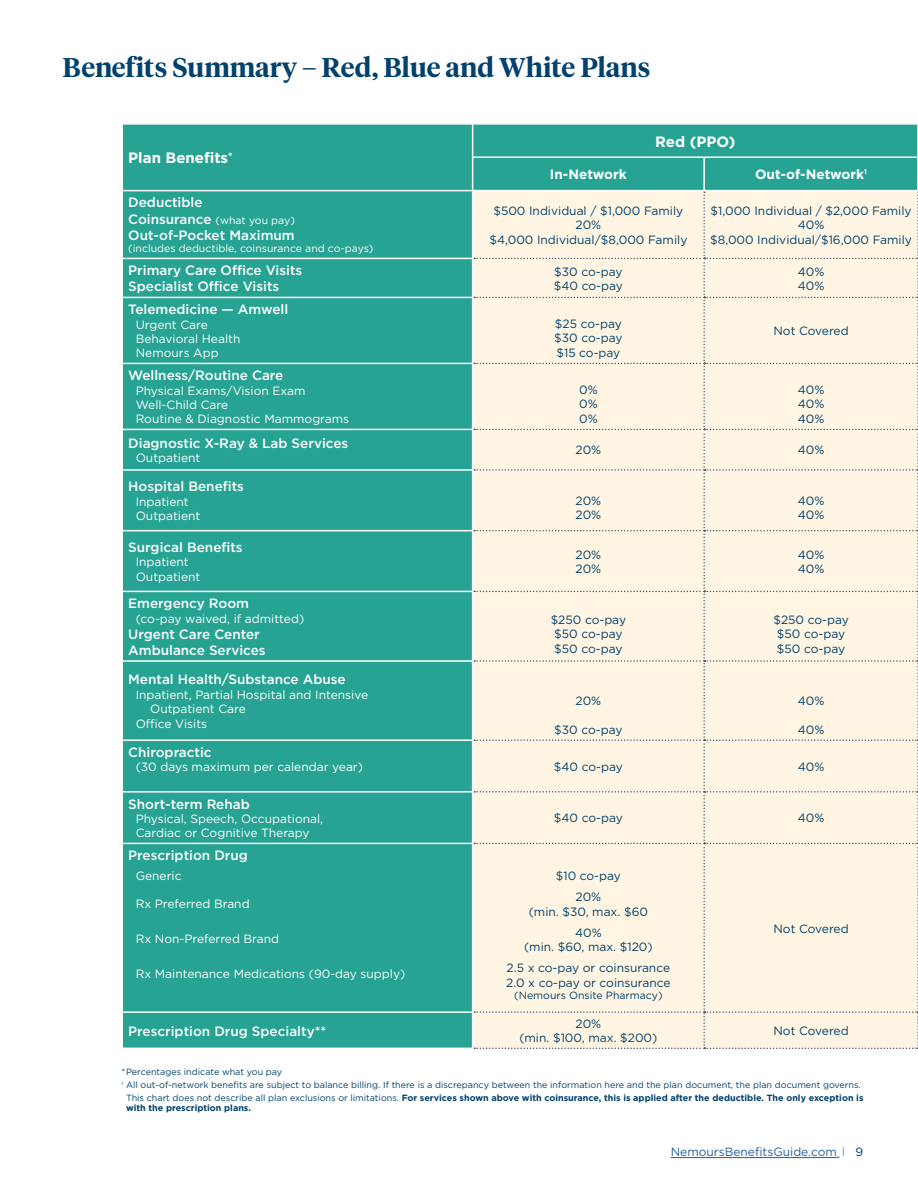
<style>
.page{position:relative;width:918px;height:1188px;background:#fff}
.page>*{position:absolute;margin:0;border:0;box-sizing:border-box;transform-origin:0 0}
.t1{font:600 27px "Tiempos Headline";color:#00416e}
.t2{font:700 15px "Gotham";color:#fff}
.t3{font:500 13.5px/16.2px "Gotham";color:#fff}
.t4{font:700 13.5px "Gotham";color:#fff}
.t5{font:12px/14.4px "Gotham";color:#00416e}
.t6{font:12px/14.4px "Gotham";color:#fff}
.t7{font:12px "Gotham";color:#215e9e}
.t8{font:10.5px "Gotham";color:#fff}
.t9{font:10.5px "Gotham";color:#00416e}
.t10{font:9px "Gotham";color:#00416e}
.t11{font:700 9px "Gotham";color:#00416e}
.s1{font-weight:500;font-size:13.5px}
.s2{font-weight:400}
.s3{font-family:"Trade Gothic LT Std Cn 18";color:#808285}
.s4{color:#00416e}
</style>
<div class="page">
<hr style="left:671px;top:1157px;width:166px;height:1px;background:#215e9e">
<div style="left:123px;top:125px;width:794px;height:923px;background:#27a393"></div>
<hr style="left:472px;top:125px;width:1px;height:31px;background:#fff">
<hr style="left:472px;top:158px;width:1px;height:32px;background:#fff">
<hr style="left:703px;top:158px;width:2px;height:32px;background:#fff">
<hr style="left:122px;top:258px;width:351px;height:1px;background:#fff">
<hr style="left:122px;top:297px;width:351px;height:1px;background:#fff">
<hr style="left:122px;top:363px;width:351px;height:1px;background:#fff">
<hr style="left:122px;top:429px;width:351px;height:1px;background:#fff">
<hr style="left:122px;top:469px;width:351px;height:2px;background:#fff">
<hr style="left:122px;top:530px;width:351px;height:1px;background:#fff">
<hr style="left:122px;top:591px;width:351px;height:1px;background:#fff">
<hr style="left:122px;top:660px;width:351px;height:2px;background:#fff">
<hr style="left:122px;top:739px;width:351px;height:2px;background:#fff">
<hr style="left:122px;top:791px;width:351px;height:2px;background:#fff">
<hr style="left:122px;top:843px;width:351px;height:1px;background:#fff">
<hr style="left:122px;top:1011px;width:351px;height:2px;background:#fff">
<hr style="left:472px;top:191px;width:1px;height:67px;background:#fff">
<hr style="left:472px;top:259px;width:1px;height:38px;background:#fff">
<hr style="left:472px;top:298px;width:1px;height:65px;background:#fff">
<hr style="left:472px;top:364px;width:1px;height:65px;background:#fff">
<hr style="left:472px;top:430px;width:1px;height:39px;background:#fff">
<hr style="left:472px;top:471px;width:1px;height:59px;background:#fff">
<hr style="left:472px;top:531px;width:1px;height:60px;background:#fff">
<hr style="left:472px;top:592px;width:1px;height:68px;background:#fff">
<hr style="left:472px;top:662px;width:1px;height:77px;background:#fff">
<hr style="left:472px;top:741px;width:1px;height:50px;background:#fff">
<hr style="left:472px;top:793px;width:1px;height:50px;background:#fff">
<hr style="left:472px;top:844px;width:1px;height:167px;background:#fff">
<hr style="left:472px;top:1013px;width:1px;height:35px;background:#fff">
<hr style="left:472px;top:156px;width:232px;height:2px;background:#fff">
<hr style="left:704px;top:156px;width:214px;height:2px;background:#fff">
<hr style="left:122px;top:190px;width:351px;height:1px;background:#fff">
<div style="left:474px;top:190px;width:444px;height:859px;background:#fff5e2"></div>
<h1 class="t1" style="left:63px;top:49px;width:589px">Benefits Summary – Red, Blue and White Plans</h1>
<p class="t2" style="left:128px;top:148px;width:106px">Plan Benefits<sup>*</sup></p>
<p class="t3" style="left:128px;top:194px;width:76px">Deductible</p>
<p class="t8" style="left:128px;top:213px;width:168px"><span class="s1">Coinsurance</span> (what you pay)</p>
<p class="t3" style="left:128px;top:227px;width:168px">Out-of-Pocket Maximum</p>
<p class="t8" style="left:128px;top:242px;width:247px">(includes deductible, coinsurance and co-pays)</p>
<p class="t2" style="left:655px;top:131px;width:82px">Red (PPO)</p>
<p class="t4" style="left:550px;top:166px;width:78px">In-Network</p>
<p class="t4" style="left:755px;top:166px;width:113px">Out-of-Network<sup>1</sup></p>
<p class="t5" style="left:489px;top:203px;width:200px;text-align:center">$500 Individual / $1,000 Family<br>20%<br>$4,000 Individual/$8,000 Family</p>
<p class="t5" style="left:710px;top:203px;width:203px;text-align:center">$1,000 Individual / $2,000 Family<br>40%<br>$8,000 Individual/$16,000 Family</p>
<p class="t3" style="left:128px;top:262px;width:176px">Primary Care Office Visits<br>Specialist Office Visits</p>
<p class="t5" style="left:554px;top:264px;width:70px">$30 co-pay $40 co-pay</p>
<p class="t5" style="left:798px;top:264px;width:28px">40%<br>40%</p>
<p class="t3" style="left:128px;top:301px;width:162px">Telemedicine — Amwell</p>
<p class="t6" style="left:136px;top:317px;width:106px">Urgent Care<br>Behavioral Health<br>Nemours App</p>
<p class="t5" style="left:554px;top:316px;width:70px;text-align:justify">$25 co-pay $30 co-pay $15 co-pay</p>
<p class="t5" style="left:773px;top:324px;width:77px">Not Covered</p>
<p class="t3" style="left:128px;top:367px;width:157px">Wellness/Routine Care</p>
<p class="t6" style="left:136px;top:383px;width:215px">Physical Exams/Vision Exam<br>Well-Child Care<br>Routine &amp; Diagnostic Mammograms</p>
<p class="t5" style="left:579px;top:382px;width:20px;text-align:justify">0% 0% 0%</p>
<p class="t5" style="left:798px;top:382px;width:28px;text-align:justify">40% 40% 40%</p>
<p class="t3" style="left:128px;top:435px;width:222px">Diagnostic X-Ray &amp; Lab Services</p>
<p class="t6" style="left:136px;top:451px;width:66px">Outpatient</p>
<p class="t5" style="left:576px;top:443px;width:27px">20%</p>
<p class="t5" style="left:798px;top:443px;width:28px">40%</p>
<p class="t3" style="left:128px;top:478px;width:117px">Hospital Benefits</p>
<p class="t6" style="left:136px;top:494px;width:66px">Inpatient<br>Outpatient</p>
<p class="t5" style="left:576px;top:493px;width:27px">20%<br>20%</p>
<p class="t5" style="left:798px;top:493px;width:28px">40%<br>40%</p>
<p class="t3" style="left:128px;top:539px;width:116px">Surgical Benefits</p>
<p class="t6" style="left:136px;top:555px;width:66px">Inpatient<br>Outpatient</p>
<p class="t5" style="left:576px;top:547px;width:27px">20%<br>20%</p>
<p class="t5" style="left:798px;top:547px;width:28px">40%<br>40%</p>
<p class="t3" style="left:128px;top:595px;width:122px">Emergency Room</p>
<p class="t6" style="left:136px;top:611px;width:170px">(co-pay waived, if admitted)</p>
<p class="t3" style="left:128px;top:626px;width:139px">Urgent Care Center<br>Ambulance Services</p>
<p class="t5" style="left:551px;top:612px;width:77px">$250 co-pay $50 co-pay $50 co-pay</p>
<p class="t5" style="left:773px;top:612px;width:77px">$250 co-pay $50 co-pay $50 co-pay</p>
<p class="t3" style="left:128px;top:671px;width:219px">Mental Health/Substance Abuse</p>
<p class="t6" style="left:136px;top:687px;width:234px">Inpatient, Partial Hospital and Intensive</p>
<p class="t6" style="left:150px;top:702px;width:97px">Outpatient Care</p>
<p class="t6" style="left:136px;top:716px;width:73px">Office Visits</p>
<p class="t5" style="left:576px;top:694px;width:27px">20%</p>
<p class="t5" style="left:554px;top:723px;width:70px">$30 co-pay</p>
<p class="t5" style="left:798px;top:694px;width:28px">40%</p>
<p class="t5" style="left:798px;top:723px;width:28px">40%</p>
<p class="t3" style="left:128px;top:744px;width:85px">Chiropractic</p>
<p class="t6" style="left:136px;top:760px;width:229px">(30 days maximum per calendar year)</p>
<p class="t5" style="left:554px;top:759px;width:70px">$40 co-pay</p>
<p class="t5" style="left:798px;top:759px;width:28px">40%</p>
<p class="t3" style="left:128px;top:796px;width:123px">Short-term Rehab</p>
<p class="t6" style="left:136px;top:811px;width:189px">Physical, Speech, Occupational,<br>Cardiac or Cognitive Therapy</p>
<p class="t5" style="left:554px;top:811px;width:70px">$40 co-pay</p>
<p class="t5" style="left:798px;top:811px;width:28px">40%</p>
<p class="t3" style="left:128px;top:847px;width:121px">Prescription Drug</p>
<p class="t6" style="left:136px;top:869px;width:47px">Generic</p>
<p class="t6" style="left:136px;top:897px;width:115px">Rx Preferred Brand</p>
<p class="t6" style="left:136px;top:931px;width:145px">Rx Non-Preferred Brand</p>
<p class="t6" style="left:136px;top:966px;width:271px">Rx Maintenance Medications (90-day supply)</p>
<p class="t5" style="left:556px;top:865px;width:67px;line-height:21.1px;text-align:center">$10 co-pay<br>20%</p>
<p class="t5" style="left:529px;top:901px;width:121px;line-height:21.1px;text-align:center">(min. $30, max. $60<br>40%</p>
<p class="t5" style="left:507px;top:936px;width:165px;line-height:21.1px;text-align:center">(min. $60, max. $120)<br>2.5 x co-pay or coinsurance</p>
<p class="t5" style="left:506px;top:975px;width:166px">2.0 x co-pay or coinsurance</p>
<p class="t9" style="left:514px;top:989px;width:150px">(Nemours Onsite Pharmacy)</p>
<p class="t5" style="left:773px;top:921px;width:77px">Not Covered</p>
<p class="t3" style="left:128px;top:1023px;width:200px">Prescription Drug Specialty**</p>
<p class="t5" style="left:519px;top:1016px;width:140px;text-align:center">20%<br>(min. $100, max. $200)</p>
<p class="t5" style="left:773px;top:1023px;width:77px">Not Covered</p>
<p class="t10" style="left:122px;top:1066px;width:162px">*Percentages indicate what you pay</p>
<p class="t10" style="left:122px;top:1079px;width:741px"><sup>1</sup> All out-of-network benefits are subject to balance billing. If there is a discrepancy between the information here and the plan document, the plan document governs.</p>
<p class="t11" style="left:126px;top:1092px;width:739px"><span class="s2">This chart does not describe all plan exclusions or limitations.</span> For services shown above with coinsurance, this is applied after the deductible. The only exception is</p>
<p class="t11" style="left:126px;top:1102px;width:127px">with the prescription plans.</p>
<p class="t7" style="left:671px;top:1144px;width:194px">NemoursBenefitsGuide.com <span class="s3">|</span> <span class="s4">9</span></p>
</div>
